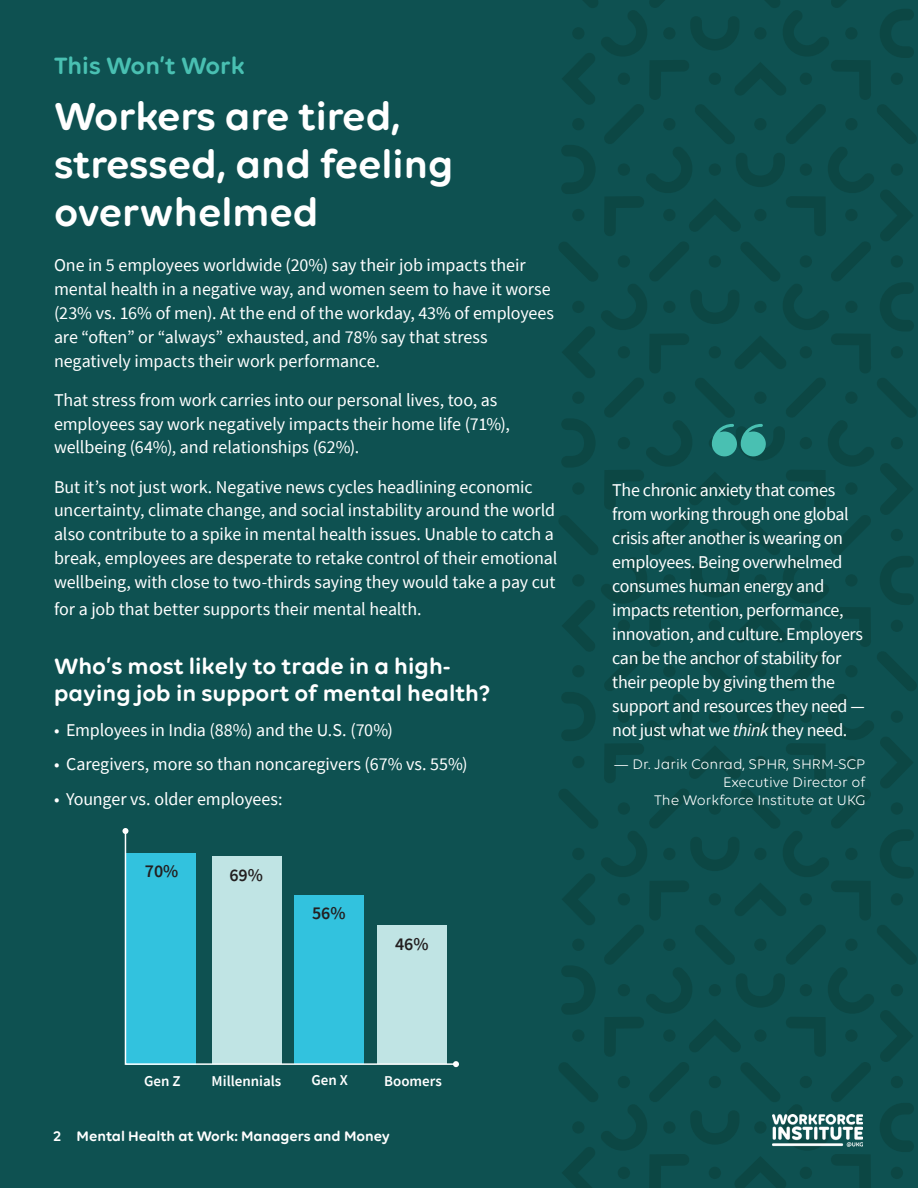
<style>
.page{position:relative;width:918px;height:1188px;background:#0e5151}
.page>*{position:absolute;margin:0;border:0;box-sizing:border-box;transform-origin:0 0}
.t1{font:600 42px/48px "Volte Rounded";color:#fff}
.t2{font:600 25.5px "Volte Rounded";color:#49c0b2}
.t3{font:600 24px/27px "Volte Rounded";color:#fff}
.t4{font:18px/24px "Source Sans Pro";letter-spacing:-.01em;color:#fff}
.t5{font:600 18px "Source Sans Pro";color:#231f20}
.t6{font:15px/18px "Volte Rounded";color:#fff;text-align:right}
.t7{font:600 15px "Volte Rounded";color:#fff}
.t8{font:600 15px "Source Sans Pro";color:#fff}
.s1{font-style:italic}
</style>
<div class="page">
<svg style="left:559px;top:0;width:358px;height:1188px"></svg>
<svg style="left:124px;top:830px;width:329px;height:235px"></svg>
<svg style="left:122px;top:828px;width:6px;height:6px"></svg>
<svg style="left:453px;top:1061px;width:6px;height:6px"></svg>
<h2 class="t2" style="left:54px;top:51px;width:193px">This Won’t Work</h2>
<h1 class="t1" style="left:54px;top:91px;width:401px">Workers are tired, stressed, and feeling overwhelmed</h1>
<p class="t4" style="left:54px;top:252px;width:502px">One in 5 employees worldwide (20%) say their job impacts their mental health in a negative way, and women seem to have it worse (23% vs. 16% of men). At the end of the workday, 43% of employees are “often” or “always” exhausted, and 78% say that stress negatively impacts their work performance.</p>
<p class="t4" style="left:54px;top:387px;width:457px">That stress from work carries into our personal lives, too, as employees say work negatively impacts their home life (71%), wellbeing (64%), and relationships (62%).</p>
<p class="t4" style="left:54px;top:474px;width:505px">But it’s not just work. Negative news cycles headlining economic uncertainty, climate change, and social instability around the world also contribute to a spike in mental health issues. Unable to catch a break, employees are desperate to retake control of their emotional wellbeing, with close to two-thirds saying they would take a pay cut</p>
<p class="t4" style="left:54px;top:597px;width:369px">for a job that better supports their mental health.</p>
<h3 class="t3" style="left:54px;top:652px;width:438px">Who’s most likely to trade in a high&shy;paying job in support of mental health?</h3>
<p class="t4" style="left:54px;top:717px;width:341px">• Employees in India (88%) and the U.S. (70%)</p>
<p class="t4" style="left:54px;top:752px;width:415px">• Caregivers, more so than noncaregivers (67% vs. 55%)</p>
<p class="t4" style="left:54px;top:786px;width:230px">• Younger vs. older employees:</p>
<p class="t5" style="left:145px;top:859px;width:35px">70%</p>
<p class="t5" style="left:229px;top:863px;width:35px">69%</p>
<p class="t5" style="left:312px;top:901px;width:35px">56%</p>
<p class="t5" style="left:395px;top:932px;width:35px">46%</p>
<p class="t8" style="left:212px;top:1071px;width:71px">Millennials</p>
<p class="t8" style="left:384px;top:1071px;width:59px">Boomers</p>
<p class="t8" style="left:144px;top:1071px;width:38px">Gen Z</p>
<p class="t8" style="left:311px;top:1071px;width:38px">Gen X</p>
<p class="t7" style="left:53px;top:1127px;width:338px">2 Mental Health at Work: Managers and Money</p>
<p class="t4" style="left:612px;top:478px;width:254px">The chronic anxiety that comes from working through one global crisis after another is wearing on employees. Being overwhelmed consumes human energy and impacts retention, performance, innovation, and culture. Employers can be the anchor of stability for their people by giving them the support and resources they need — not just what we <span class="s1">think</span> they need.</p>
<p class="t6" style="left:614px;top:754px;width:253px">— Dr. Jarik Conrad, SPHR, SHRM-SCP<br>Executive Director of<br>The Workforce Institute at UKG</p>
</div>
